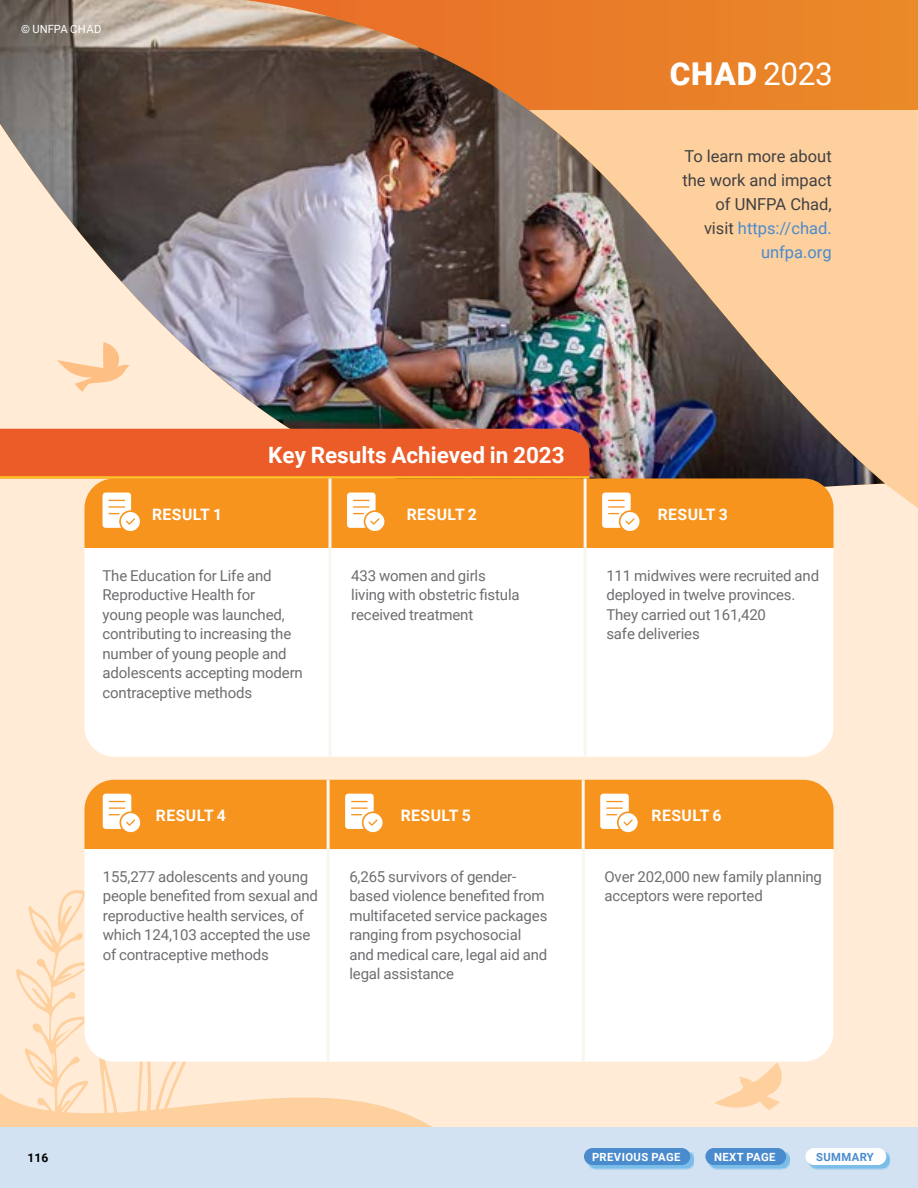
<style>
.page{position:relative;width:918px;height:1188px;background:#ffebd6}
.page>*{position:absolute;margin:0;border:0;box-sizing:border-box;transform-origin:0 0}
.t1{font:900 31.5px "Roboto";color:#fff}
.t2{font:700 22.5px "Roboto";color:#fff}
.t3{font:16.5px/24px "Roboto";color:#414042;text-align:right}
.t4{font:700 15.75px "Roboto";letter-spacing:.03em;color:#fff}
.t5{font:15px/19.5px "Roboto";letter-spacing:-.01em;color:#6d6e71}
.t6{font:700 12px "Roboto";color:#000}
.t7{font:700 11.25px "Roboto";letter-spacing:.035em;color:#fff}
.t8{font:11.25px "Roboto";color:#fff}
.t9{font:700 11.25px "Roboto";letter-spacing:.035em;color:#4a8bcd}
.s1{font-weight:400}
.s2{color:#4a8bcd}
</style>
<div class="page">
<svg style="left:0;top:1093px;width:508px;height:35px;fill:#fed09e"></svg>
<svg style="left:16px;top:890px;width:186px;height:238px"></svg>
<div style="left:0;top:1128px;width:918px;height:60px;background:#d2e2f3"></div>
<div style="left:885px;top:110px;width:33px;height:398px;background:#fed09e"></div>
<div style="left:0;top:0;width:918px;height:110px;background:#ea8928"></div>
<svg style="left:714px;top:1063px;width:68px;height:47px"></svg>
<img style="left:0;top:0;width:885px;height:487px">
<svg style="left:587px;top:1152px;width:107px;height:18px"></svg>
<div style="left:584px;top:1148px;width:106px;height:17px;background:#4a8bcd;border-radius:8px"></div>
<svg style="left:708px;top:1152px;width:82px;height:18px"></svg>
<div style="left:705px;top:1148px;width:81px;height:17px;background:#4a8bcd;border-radius:8px"></div>
<svg style="left:808px;top:1152px;width:82px;height:18px"></svg>
<div style="left:806px;top:1148px;width:80px;height:17px;background:#fff;border-radius:8px"></div>
<div style="left:0;top:429px;width:589px;height:47px;background:#eb5c28"></div>
<hr style="left:0;top:476px;width:589px;height:2px;background:#ffc222">
<div style="left:84px;top:478px;width:750px;height:70px;background:#f7941e"></div>
<div style="left:84px;top:548px;width:750px;height:209px;background:#fff"></div>
<hr style="left:328px;top:478px;width:3px;height:70px;background:#f7f6ef">
<hr style="left:328px;top:548px;width:3px;height:209px;background:#f7f6ef">
<hr style="left:584px;top:548px;width:3px;height:209px;background:#f7f6ef">
<hr style="left:584px;top:478px;width:3px;height:70px;background:#f7f6ef">
<svg style="left:103px;top:493px;width:37px;height:38px"></svg>
<svg style="left:347px;top:493px;width:37px;height:38px"></svg>
<svg style="left:602px;top:493px;width:38px;height:38px"></svg>
<div style="left:84px;top:781px;width:750px;height:68px;background:#f7941e"></div>
<div style="left:84px;top:849px;width:750px;height:213px;background:#fff"></div>
<hr style="left:84px;top:780px;width:67px;height:1px;background:#f7f6ef">
<hr style="left:151px;top:780px;width:177px;height:1px;background:#f7f6ef">
<hr style="left:328px;top:780px;width:72px;height:1px;background:#f7f6ef">
<hr style="left:400px;top:780px;width:183px;height:1px;background:#f7f6ef">
<hr style="left:583px;top:780px;width:64px;height:1px;background:#f7f6ef">
<hr style="left:647px;top:780px;width:187px;height:1px;background:#f7f6ef">
<hr style="left:327px;top:849px;width:3px;height:213px;background:#f7f6ef">
<hr style="left:582px;top:849px;width:3px;height:213px;background:#f7f6ef">
<hr style="left:327px;top:780px;width:3px;height:69px;background:#f7f6ef">
<hr style="left:582px;top:780px;width:3px;height:69px;background:#f7f6ef">
<svg style="left:103px;top:794px;width:37px;height:38px"></svg>
<svg style="left:345px;top:794px;width:38px;height:38px"></svg>
<svg style="left:600px;top:794px;width:38px;height:38px"></svg>
<p class="t8" style="left:21px;top:21px;width:82px">© UNFPA CHAD</p>
<h1 class="t1" style="left:670px;top:52px;width:165px">CHAD <span class="s1">2023</span></h1>
<p class="t3" style="left:682px;top:143px;width:151px">To learn more about the work and impact of UNFPA Chad, visit <span class="s2">https://chad. unfpa.org</span></p>
<h2 class="t2" style="left:268px;top:439px;width:298px">Key Results Achieved in 2023</h2>
<p class="t4" style="left:152px;top:503px;width:72px">RESULT 1</p>
<p class="t4" style="left:407px;top:503px;width:72px">RESULT 2</p>
<p class="t4" style="left:658px;top:503px;width:72px">RESULT 3</p>
<p class="t5" style="left:103px;top:565px;width:202px">The Education for Life and<br>Reproductive Health for<br>young people was launched, contributing to increasing the number of young people and adolescents accepting modern contraceptive methods</p>
<p class="t5" style="left:351px;top:565px;width:170px">433 women and girls living with obstetric fistula received treatment</p>
<p class="t5" style="left:606px;top:565px;width:214px">111 midwives were recruited and deployed in twelve provinces.<br>They carried out 161,420<br>safe deliveries</p>
<p class="t4" style="left:156px;top:805px;width:72px">RESULT 4</p>
<p class="t4" style="left:401px;top:805px;width:72px">RESULT 5</p>
<p class="t4" style="left:652px;top:805px;width:72px">RESULT 6</p>
<p class="t5" style="left:103px;top:866px;width:217px">155,277 adolescents and young people benefited from sexual and reproductive health services, of which 124,103 accepted the use of contraceptive methods</p>
<p class="t5" style="left:349px;top:866px;width:200px">6,265 survivors of gender&shy;based violence benefited from multifaceted service packages ranging from psychosocial and medical care, legal aid and legal assistance</p>
<p class="t5" style="left:604px;top:866px;width:219px">Over 202,000 new family planning acceptors were reported</p>
<p class="t6" style="left:28px;top:1149px;width:22px">116</p>
<p class="t7" style="left:592px;top:1149px;width:90px">PREVIOUS PAGE</p>
<p class="t7" style="left:714px;top:1149px;width:63px">NEXT PAGE</p>
<p class="t9" style="left:816px;top:1149px;width:59px">SUMMARY</p>
</div>
